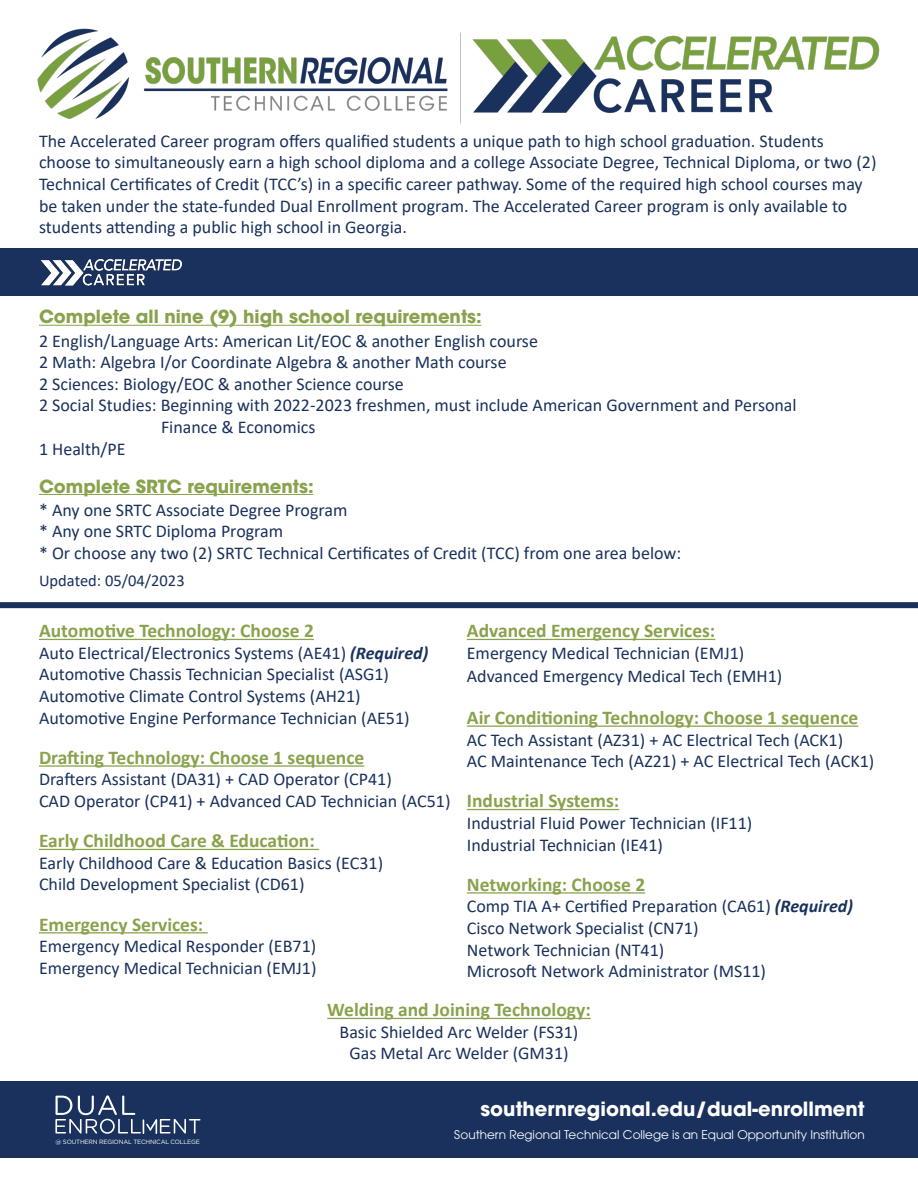
<style>
.page{position:relative;width:918px;height:1188px;background:#fff}
.page>*{position:absolute;margin:0;border:0;box-sizing:border-box;transform-origin:0 0}
.t1{font:700 19.5px "Calibri";color:#89a24c}
.t2{font:700 19.5px "ITC Avant Garde Pro";color:#fff}
.t3{font:18px/21.6px "Calibri";color:#19315c}
.t4{font:700 18px "ITC Avant Garde Std";color:#89a24c}
.t5{font:16.5px "Calibri";color:#19315c}
.t6{font:12px "ITC Avant Garde Pro";color:#fff}
.t7{font:6.15px "Gotham";letter-spacing:-.03em;color:#fff}
.s1{font-weight:700;font-style:italic}
</style>
<div class="page">
<img style="left:37px;top:28px;width:843px;height:96px">
<hr style="left:39px;top:325px;width:442px;height:1px;background:#89a24c">
<hr style="left:39px;top:494px;width:274px;height:1px;background:#89a24c">
<hr style="left:39px;top:639px;width:275px;height:1px;background:#89a24c">
<hr style="left:39px;top:765px;width:325px;height:2px;background:#89a24c">
<hr style="left:39px;top:849px;width:280px;height:1px;background:#89a24c">
<hr style="left:39px;top:932px;width:169px;height:1px;background:#89a24c">
<hr style="left:467px;top:639px;width:248px;height:1px;background:#89a24c">
<hr style="left:467px;top:726px;width:391px;height:1px;background:#89a24c">
<hr style="left:467px;top:809px;width:152px;height:1px;background:#89a24c">
<hr style="left:467px;top:892px;width:178px;height:2px;background:#89a24c">
<hr style="left:327px;top:1018px;width:264px;height:1px;background:#89a24c">
<div style="left:0;top:602px;width:918px;height:6px;background:#19315c"></div>
<div style="left:0;top:249px;width:918px;height:47px;background:#19315c"></div>
<img style="left:40px;top:259px;width:142px;height:27px">
<div style="left:0;top:1082px;width:918px;height:76px;background:#19315c"></div>
<svg style="left:55px;top:1095px;width:146px;height:39px"></svg>
<p class="t3" style="left:39px;top:130px;width:839px">The Accelerated Career program offers qualified students a unique path to high school graduation. Students choose to simultaneously earn a high school diploma and a college Associate Degree, Technical Diploma, or two (2)<br>Technical Certificates of Credit (TCC’s) in a specific career pathway. Some of the required high school courses may be taken under the state-funded Dual Enrollment program. The Accelerated Career program is only available to students attending a public high school in Georgia.</p>
<p class="t4" style="left:39px;top:305px;width:444px">Complete all nine (9) high school requirements:</p>
<p class="t3" style="left:39px;top:329px;width:500px">2 English/Language Arts: American Lit/EOC &amp; another English course</p>
<p class="t3" style="left:39px;top:351px;width:469px">2 Math: Algebra I/or Coordinate Algebra &amp; another Math course</p>
<p class="t3" style="left:39px;top:373px;width:366px">2 Sciences: Biology/EOC &amp; another Science course</p>
<p class="t3" style="left:39px;top:394px;width:759px">2 Social Studies: Beginning with 2022-2023 freshmen, must include American Government and Personal</p>
<p class="t3" style="left:161px;top:416px;width:156px">Finance &amp; Economics</p>
<p class="t3" style="left:39px;top:437px;width:88px">1 Health/PE</p>
<p class="t4" style="left:39px;top:474px;width:276px">Complete SRTC requirements:</p>
<p class="t3" style="left:39px;top:499px;width:310px">* Any one SRTC Associate Degree Program</p>
<p class="t3" style="left:39px;top:520px;width:246px">* Any one SRTC Diploma Program</p>
<p class="t3" style="left:39px;top:542px;width:644px">* Or choose any two (2) SRTC Technical Certificates of Credit (TCC) from one area below:</p>
<p class="t5" style="left:39px;top:569px;width:147px">Updated: 05/04/2023</p>
<p class="t1" style="left:39px;top:617px;width:276px">Automotive Technology: Choose 2</p>
<p class="t3" style="left:39px;top:642px;width:391px">Auto Electrical/Electronics Systems (AE41) <span class="s1">(Required)</span></p>
<p class="t3" style="left:39px;top:663px;width:352px">Automotive Chassis Technician Specialist (ASG1)</p>
<p class="t3" style="left:39px;top:685px;width:323px">Automotive Climate Control Systems (AH21)</p>
<p class="t3" style="left:39px;top:706px;width:372px">Automotive Engine Performance Technician (AE51)</p>
<p class="t1" style="left:39px;top:744px;width:327px">Drafting Technology: Choose 1 sequence</p>
<p class="t3" style="left:39px;top:768px;width:354px">Drafters Assistant (DA31) + CAD Operator (CP41)</p>
<p class="t3" style="left:39px;top:790px;width:413px">CAD Operator (CP41) + Advanced CAD Technician (AC51)</p>
<p class="t1" style="left:39px;top:827px;width:277px">Early Childhood Care &amp; Education:</p>
<p class="t3" style="left:39px;top:852px;width:346px">Early Childhood Care &amp; Education Basics (EC31)</p>
<p class="t3" style="left:39px;top:873px;width:267px">Child Development Specialist (CD61)</p>
<p class="t1" style="left:39px;top:910px;width:166px">Emergency Services:</p>
<p class="t3" style="left:39px;top:935px;width:279px">Emergency Medical Responder (EB71)</p>
<p class="t3" style="left:39px;top:957px;width:279px">Emergency Medical Technician (EMJ1)</p>
<p class="t1" style="left:467px;top:617px;width:250px">Advanced Emergency Services:</p>
<p class="t3" style="left:467px;top:642px;width:279px">Emergency Medical Technician (EMJ1)</p>
<p class="t3" style="left:467px;top:665px;width:317px">Advanced Emergency Medical Tech (EMH1)</p>
<p class="t1" style="left:467px;top:704px;width:393px">Air Conditioning Technology: Choose 1 sequence</p>
<p class="t3" style="left:467px;top:728px;width:378px">AC Tech Assistant (AZ31) + AC Electrical Tech (ACK1)</p>
<p class="t3" style="left:467px;top:750px;width:409px">AC Maintenance Tech (AZ21) + AC Electrical Tech (ACK1)</p>
<p class="t1" style="left:467px;top:787px;width:154px">Industrial Systems:</p>
<p class="t3" style="left:467px;top:812px;width:287px">Industrial Fluid Power Technician (IF11)</p>
<p class="t3" style="left:467px;top:833px;width:198px">Industrial Technician (IE41)</p>
<p class="t1" style="left:467px;top:870px;width:180px">Networking: Choose 2</p>
<p class="t3" style="left:467px;top:895px;width:388px">Comp TIA A+ Certified Preparation (CA61) <span class="s1">(Required)</span></p>
<p class="t3" style="left:467px;top:917px;width:233px">Cisco Network Specialist (CN71)</p>
<p class="t3" style="left:467px;top:938px;width:199px">Network Technician (NT41)</p>
<p class="t3" style="left:467px;top:960px;width:301px">Microsoft Network Administrator (MS11)</p>
<p class="t1" style="left:327px;top:996px;width:265px">Welding and Joining Technology:</p>
<p class="t3" style="left:340px;top:1021px;width:240px">Basic Shielded Arc Welder (FS31)</p>
<p class="t3" style="left:349px;top:1042px;width:221px">Gas Metal Arc Welder (GM31)</p>
<p class="t7" style="left:55px;top:1139px;width:146px">@ SOUTHERN REGIONAL TECHNICAL COLLEGE</p>
<p class="t2" style="left:480px;top:1096px;width:386px">southernregional.edu/dual-enrollment</p>
<p class="t6" style="left:454px;top:1127px;width:412px">Southern Regional Technical College is an Equal Opportunity Institution</p>
</div>
